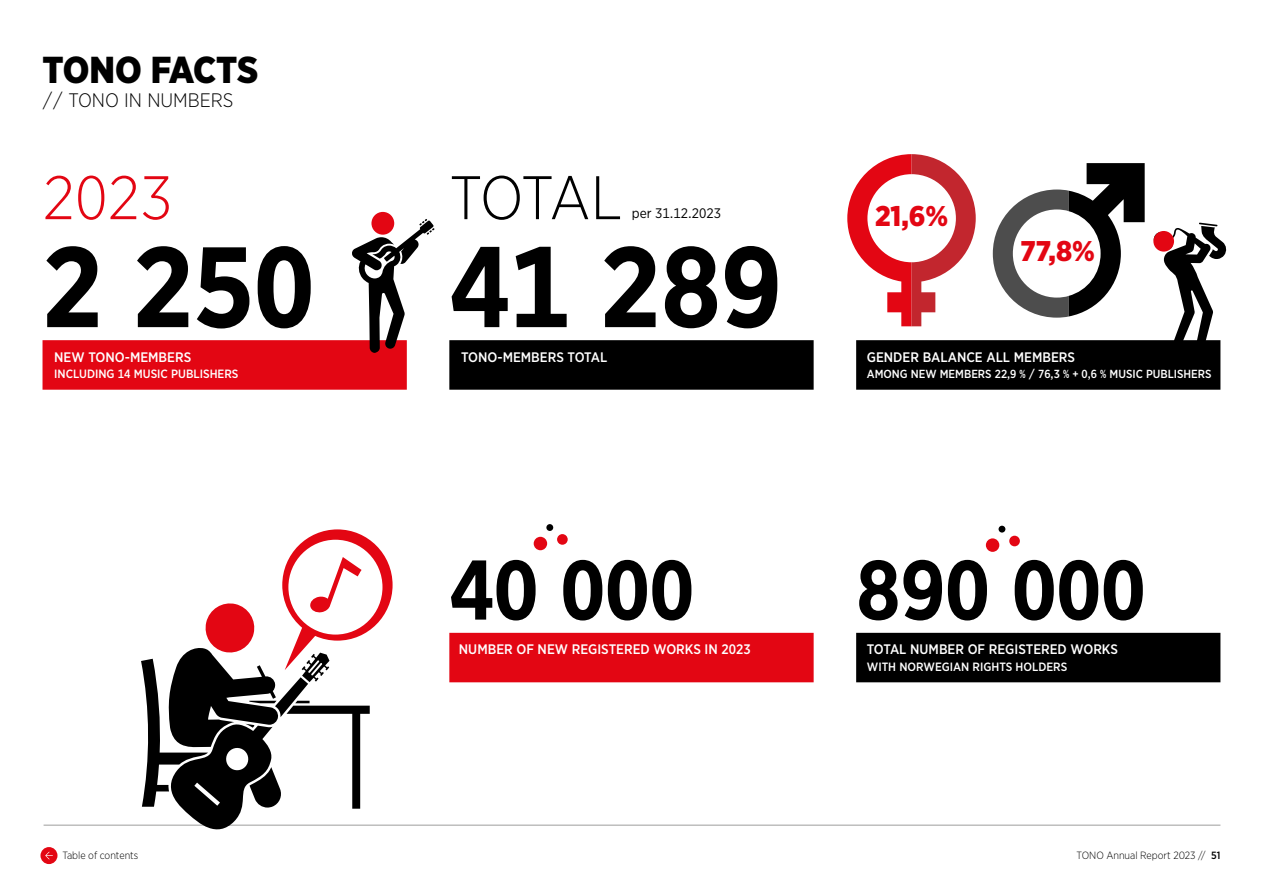
<style>
.page{position:relative;width:1263px;height:893px;background:#fff}
.page>*{position:absolute;margin:0;border:0;box-sizing:border-box;transform-origin:0 0}
.t1{font:700 114px "Gotham Narrow";color:#000}
.t2{font:700 84px "Gotham Narrow";color:#000}
.t3{font:300 61.35px "Gotham Narrow";letter-spacing:-.045em;color:#000}
.t4{font:300 61.35px "Gotham Narrow";color:#e30613}
.t5{font:900 37.5px "Gotham Narrow";letter-spacing:-.01em;color:#000}
.t6{font:900 28.5px "Gotham Narrow";color:#e30613}
.t7{font:300 19.5px "Gotham Narrow";color:#000}
.t8{font:500 13.8px "Gotham Narrow";color:#fff}
.t9{font:13.8px "Gotham Narrow";color:#000}
.t10{font:500 12px "Gotham Narrow";color:#fff}
.t11{font:500 11.7px "Gotham Narrow";color:#fff}
.t12{font:300 10.5px "Gotham Narrow";color:#000}
.s1{font-weight:500}
</style>
<div class="page">
<hr style="left:44px;top:825px;width:1176px;height:1px;background:#9d9d9c">
<div style="left:40px;top:847px;width:17px;height:17px;background:#e30613;border-radius:50%"></div>
<svg style="left:45px;top:852px;width:8px;height:7px"></svg>
<div style="left:43px;top:340px;width:364px;height:50px;background:#e30613"></div>
<div style="left:449px;top:633px;width:365px;height:49px;background:#e30613"></div>
<div style="left:449px;top:340px;width:365px;height:50px;background:#000"></div>
<div style="left:856px;top:633px;width:364px;height:49px;background:#000"></div>
<svg style="left:141px;top:529px;width:252px;height:301px"></svg>
<svg style="left:351px;top:219px;width:83px;height:134px"></svg>
<div style="left:371px;top:212px;width:23px;height:23px;background:#e30613;border-radius:50%"></div>
<svg style="left:847px;top:154px;width:129px;height:172px"></svg>
<svg style="left:993px;top:163px;width:152px;height:155px"></svg>
<div style="left:856px;top:340px;width:364px;height:50px;background:#000"></div>
<div style="left:534px;top:537px;width:13px;height:13px;background:#e30613;border-radius:50%"></div>
<div style="left:986px;top:538px;width:13px;height:14px;background:#e30613;border-radius:50%"></div>
<div style="left:546px;top:524px;width:7px;height:7px;background:#000;border-radius:50%"></div>
<div style="left:998px;top:526px;width:7px;height:7px;background:#000;border-radius:50%"></div>
<div style="left:557px;top:534px;width:11px;height:11px;background:#e30613;border-radius:50%"></div>
<div style="left:1009px;top:536px;width:11px;height:10px;background:#e30613;border-radius:50%"></div>
<svg style="left:1153px;top:223px;width:74px;height:123px"></svg>
<div style="left:1153px;top:231px;width:21px;height:21px;background:#e30613;border-radius:50%"></div>
<h3 class="t5" style="left:43px;top:45px;width:217px">TONO FACTS</h3>
<h3 class="t7" style="left:43px;top:88px;width:193px">// TONO IN NUMBERS</h3>
<h3 class="t4" style="left:43px;top:160px;width:132px">2023</h3>
<h3 class="t3" style="left:449px;top:160px;width:175px">TOTAL</h3>
<p class="t9" style="left:632px;top:205px;width:91px">per 31.12.2023</p>
<h1 class="t1" style="left:43px;top:214px;width:741px">2 250 41 289</h1>
<p class="t8" style="left:54px;top:348px;width:139px">NEW TONO-MEMBERS</p>
<p class="t10" style="left:54px;top:366px;width:186px">INCLUDING 14 MUSIC PUBLISHERS</p>
<p class="t8" style="left:461px;top:348px;width:148px">TONO-MEMBERS TOTAL</p>
<h3 class="t6" style="left:875px;top:197px;width:75px">21,6%</h3>
<h3 class="t6" style="left:1020px;top:232px;width:76px">77,8%</h3>
<p class="t8" style="left:867px;top:348px;width:210px">GENDER BALANCE ALL MEMBERS</p>
<p class="t11" style="left:867px;top:366px;width:346px">AMONG NEW MEMBERS 22,9 % / 76,3 % + 0,6 % MUSIC PUBLISHERS</p>
<h2 class="t2" style="left:449px;top:536px;width:246px">40 000</h2>
<h2 class="t2" style="left:856px;top:536px;width:291px">890 000</h2>
<p class="t8" style="left:459px;top:641px;width:293px">NUMBER OF NEW REGISTERED WORKS IN 2023</p>
<p class="t8" style="left:867px;top:641px;width:253px">TOTAL NUMBER OF REGISTERED WORKS</p>
<p class="t10" style="left:867px;top:659px;width:202px">WITH NORWEGIAN RIGHTS HOLDERS</p>
<p class="t12" style="left:62px;top:849px;width:77px">Table of contents</p>
<p class="t12" style="left:1076px;top:849px;width:145px">TONO Annual Report 2023 // <span class="s1">51</span></p>
</div>
